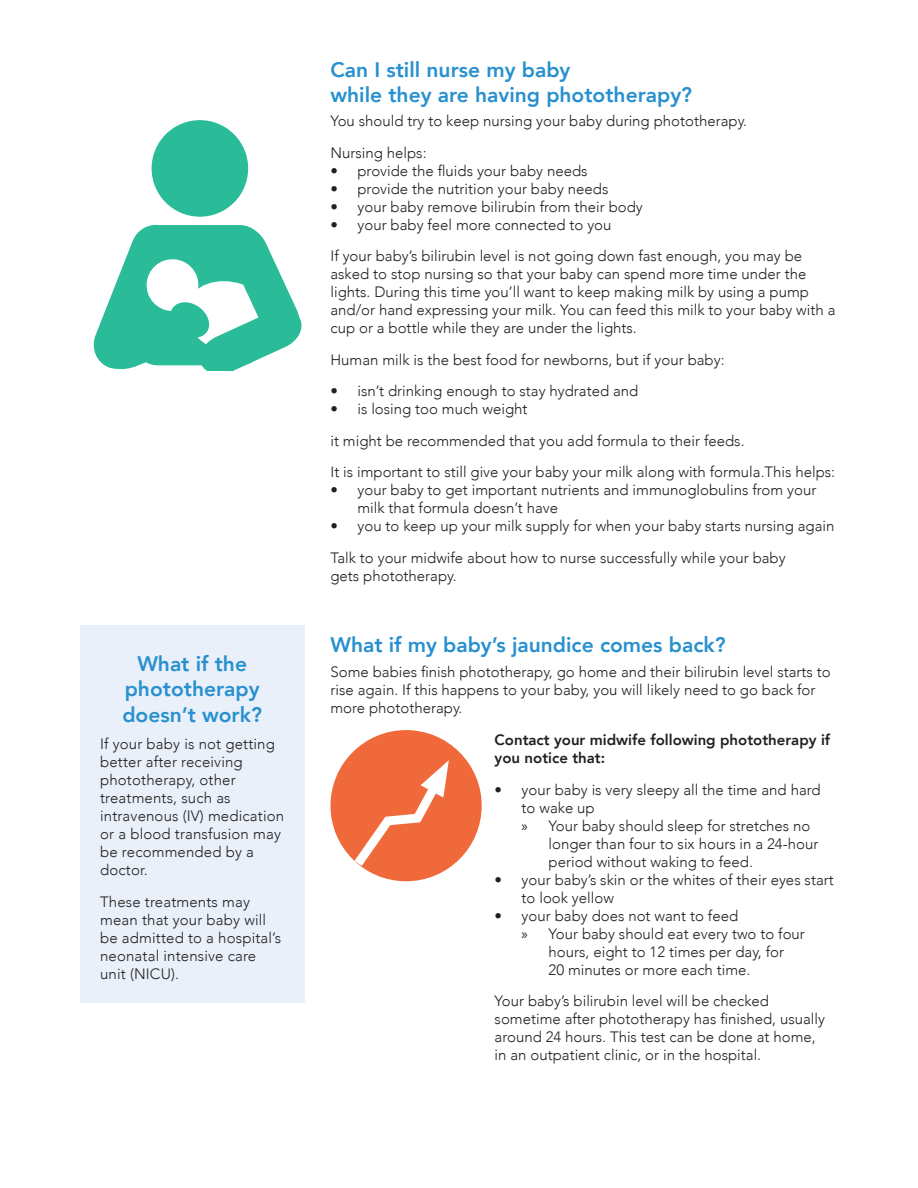
<style>
.page{position:relative;width:918px;height:1188px;background:#fff}
.page>*{position:absolute;margin:0;border:0;box-sizing:border-box;transform-origin:0 0}
.Subhead{font:800 21px/25.2px "Avenir";color:#2890cf}
.body_text{font:300 15px/18px "Avenir";color:#231f20}
.bullet_no_spaces{font:300 15px "Avenir";color:#231f20}
.body_text-2{font:800 15px/18px "Avenir";color:#231f20}
.s1{font-family:"Myriad Pro";font-weight:400}
</style>
<div class="page">
<div style="left:80px;top:626px;width:225px;height:378px;background:#e9f0f9"></div>
<div style="left:152px;top:120px;width:96px;height:97px;background:#2abb98;border-radius:50%"></div>
<svg style="left:93px;top:224px;width:209px;height:147px"></svg>
<div style="left:330px;top:730px;width:152px;height:151px;background:#f0693a;border-radius:50%"></div>
<svg style="left:346px;top:760px;width:105px;height:116px"></svg>
<p class="Subhead" style="left:122px;top:651px;width:141px;text-align:center">What if the phototherapy doesn’t work?</p>
<p class="body_text" style="left:100px;top:735px;width:186px">If your baby is not getting better after receiving phototherapy, other treatments, such as intravenous (IV) medication or a blood transfusion may be recommended by a doctor.</p>
<p class="body_text" style="left:100px;top:893px;width:182px">These treatments may mean that your baby will be admitted to a hospital’s neonatal intensive care unit (NICU).</p>
<p class="Subhead" style="left:330px;top:57px;width:363px">Can I still nurse my baby<br>while they are having phototherapy?</p>
<p class="body_text" style="left:330px;top:112px;width:418px">You should try to keep nursing your baby during phototherapy.</p>
<p class="bullet_no_spaces" style="left:330px;top:144px;width:98px">Nursing helps:</p>
<p class="body_text" style="left:330px;top:162px;width:259px">• provide the fluids your baby needs</p>
<p class="body_text" style="left:330px;top:180px;width:279px">• provide the nutrition your baby needs</p>
<p class="body_text" style="left:330px;top:198px;width:314px">• your baby remove bilirubin from their body</p>
<p class="body_text" style="left:330px;top:216px;width:283px">• your baby feel more connected to you</p>
<p class="body_text" style="left:330px;top:247px;width:507px">If your baby’s bilirubin level is not going down fast enough, you may be asked to stop nursing so that your baby can spend more time under the lights. During this time you’ll want to keep making milk by using a pump and/or hand expressing your milk. You can feed this milk to your baby with a cup or a bottle while they are under the lights.</p>
<p class="body_text" style="left:330px;top:351px;width:396px">Human milk is the best food for newborns, but if your baby:</p>
<p class="body_text" style="left:330px;top:382px;width:309px">• isn’t drinking enough to stay hydrated and</p>
<p class="body_text" style="left:330px;top:400px;width:199px">• is losing too much weight</p>
<p class="body_text" style="left:330px;top:432px;width:416px">it might be recommended that you add formula to their feeds.</p>
<p class="bullet_no_spaces" style="left:330px;top:463px;width:506px">It is important to still give your baby your milk along with formula.This helps:</p>
<p class="body_text" style="left:357px;top:481px;width:460px;text-indent:-27px">• your baby to get important nutrients and immunoglobulins from your milk that formula doesn’t have</p>
<p class="body_text" style="left:330px;top:517px;width:505px">• you to keep up your milk supply for when your baby starts nursing again</p>
<p class="body_text" style="left:330px;top:549px;width:457px">Talk to your midwife about how to nurse successfully while your baby gets phototherapy.</p>
<p class="Subhead" style="left:330px;top:633px;width:397px">What if my baby’s jaundice comes back?</p>
<p class="body_text" style="left:330px;top:663px;width:502px">Some babies finish phototherapy, go home and their bilirubin level starts to rise again. If this happens to your baby, you will likely need to go back for more phototherapy.</p>
<p class="body_text-2" style="left:495px;top:731px;width:337px">Contact your midwife following phototherapy if you notice that:</p>
<p class="body_text" style="left:522px;top:780px;width:301px;text-indent:-27px">• your baby is very sleepy all the time and hard to wake up</p>
<p class="body_text" style="left:549px;top:816px;width:271px;text-indent:-27px"><span class="s1">»</span> Your baby should sleep for stretches no longer than four to six hours in a 24-hour period without waking to feed.</p>
<p class="body_text" style="left:522px;top:870px;width:314px;text-indent:-27px">• your baby’s skin or the whites of their eyes start to look yellow</p>
<p class="body_text" style="left:495px;top:906px;width:245px">• your baby does not want to feed</p>
<p class="body_text" style="left:549px;top:924px;width:258px;text-indent:-27px"><span class="s1">»</span> Your baby should eat every two to four hours, eight to 12 times per day, for<br>20 minutes or more each time.</p>
<p class="body_text" style="left:495px;top:992px;width:332px">Your baby’s bilirubin level will be checked sometime after phototherapy has finished, usually around 24 hours. This test can be done at home, in an outpatient clinic, or in the hospital.</p>
</div>
